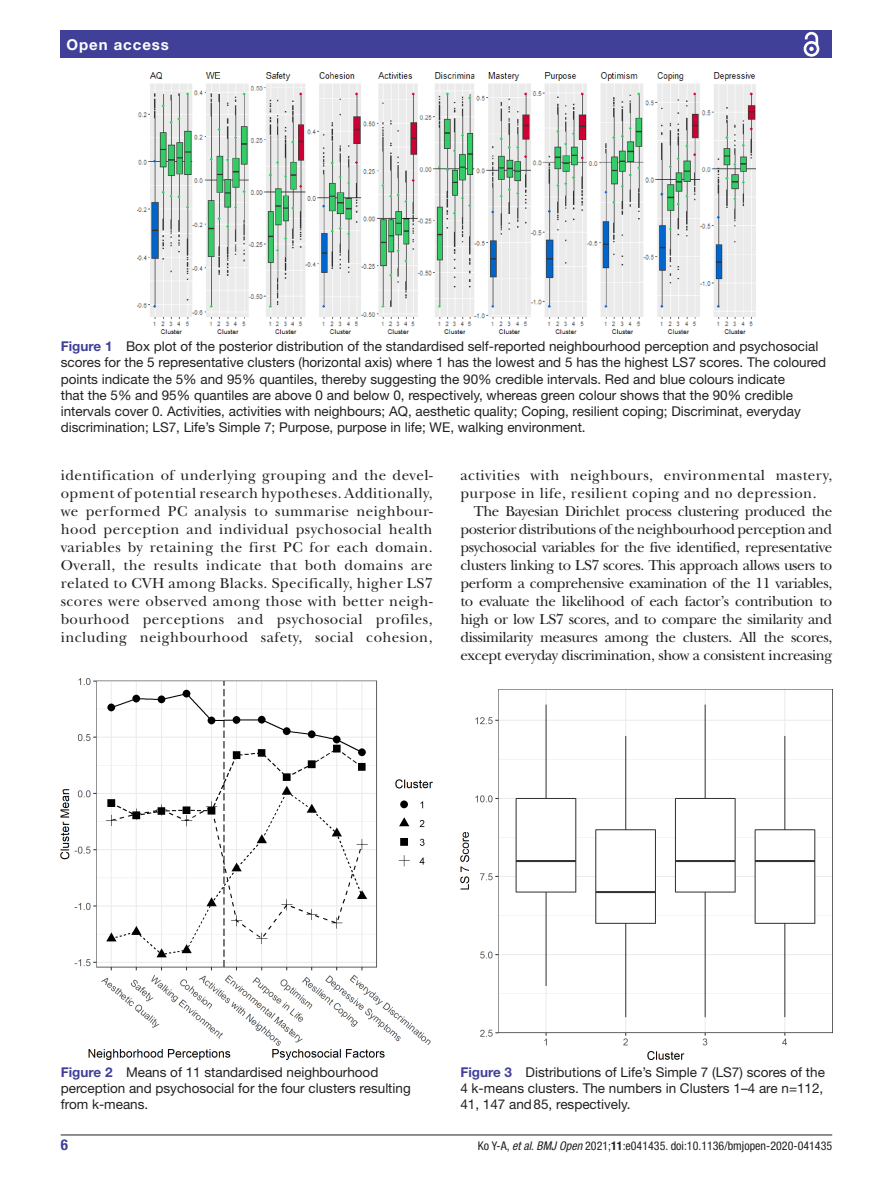
<style>
.page{position:relative;width:893px;height:1191px;background:#fff}
.page>*{position:absolute;margin:0;border:0;box-sizing:border-box;transform-origin:0 0}
.t1{font:15px/18px "New Baskerville";letter-spacing:.03em;color:#231f20;text-align:justify}
.t2{font:700 15px "Helvetica Neue LT Std";letter-spacing:.065em;color:#fff}
.t3{font:700 condensed 15px "Helvetica Neue LT Std";color:#414099}
.t4{font:13.5px/16.2px "Helvetica Neue LT Std";color:#231f20}
.t5{font:condensed 12px "Helvetica Neue LT Std";color:#231f20}
.s1{font-weight:700;color:#414099}
.s2{font-style:italic}
.s3{font-weight:700}
</style>
<div class="page">
<hr style="left:61px;top:1134px;width:771px;height:1px;background:#231f20">
<div style="left:61px;top:31px;width:771px;height:27px;background:#414099"></div>
<svg style="left:803px;top:31px;width:17px;height:26px"></svg>
<img style="left:138px;top:73px;width:617px;height:260px">
<img style="left:61px;top:678px;width:372px;height:381px">
<img style="left:460px;top:689px;width:372px;height:370px">
<p class="t2" style="left:66px;top:35px;width:104px">Open access</p>
<p class="t4" style="left:61px;top:338px;width:767px"><span class="s1">Figure 1</span> Box plot of the posterior distribution of the standardised self-reported neighbourhood perception and psychosocial scores for the 5 representative clusters (horizontal axis) where 1 has the lowest and 5 has the highest LS7 scores. The coloured points indicate the 5% and 95% quantiles, thereby suggesting the 90% credible intervals. Red and blue colours indicate<br>that the 5% and 95% quantiles are above 0 and below 0, respectively, whereas green colour shows that the 90% credible intervals cover 0. Activities, activities with neighbours; AQ, aesthetic quality; Coping, resilient coping; Discriminat, everyday discrimination; LS7, Life’s Simple 7; Purpose, purpose in life; WE, walking environment.</p>
<p class="t1" style="left:61px;top:466px;width:373px">identification of underlying grouping and the devel&shy;opment of potential research hypotheses. Additionally, we performed PC analysis to summarise neighbour&shy;hood perception and individual psychosocial health variables by retaining the first PC for each domain.<br>Overall, the results indicate that both domains are related to CVH among Blacks. Specifically, higher LS7 scores were observed among those with better neigh&shy;bourhood perceptions and psychosocial profiles, including neighbourhood safety, social cohesion,</p>
<p class="t1" style="left:460px;top:466px;width:373px">activities with neighbours, environmental mastery, purpose in life, resilient coping and no depression.</p>
<p class="t1" style="left:460px;top:502px;width:373px;text-indent:13px">The Bayesian Dirichlet process clustering produced the posterior distributions of the neighbourhood perception and psychosocial variables for the five identified, representative clusters linking to LS7 scores. This approach allows users to perform a comprehensive examination of the 11 variables, to evaluate the likelihood of each factor’s contribution to high or low LS7 scores, and to compare the similarity and dissimilarity measures among the clusters. All the scores, except everyday discrimination, show a consistent increasing</p>
<p class="t4" style="left:61px;top:1063px;width:352px"><span class="s1">Figure 2</span> Means of 11 standardised neighbourhood perception and psychosocial for the four clusters resulting from k-means.</p>
<p class="t4" style="left:460px;top:1063px;width:366px;text-align:justify"><span class="s1">Figure 3</span> Distributions of Life’s Simple 7 (LS7) scores of the 4 k-means clusters. The numbers in Clusters 1–4 are n=112, 41, 147 and85, respectively.</p>
<p class="t3" style="left:61px;top:1135px;width:9px">6</p>
<p class="t5" style="left:478px;top:1138px;width:356px">Ko Y-A, <span class="s2">et al</span>. <span class="s2">BMJ Open</span> 2021;<span class="s3">11</span>:e041435. doi:10.1136/bmjopen-2020-041435</p>
</div>
